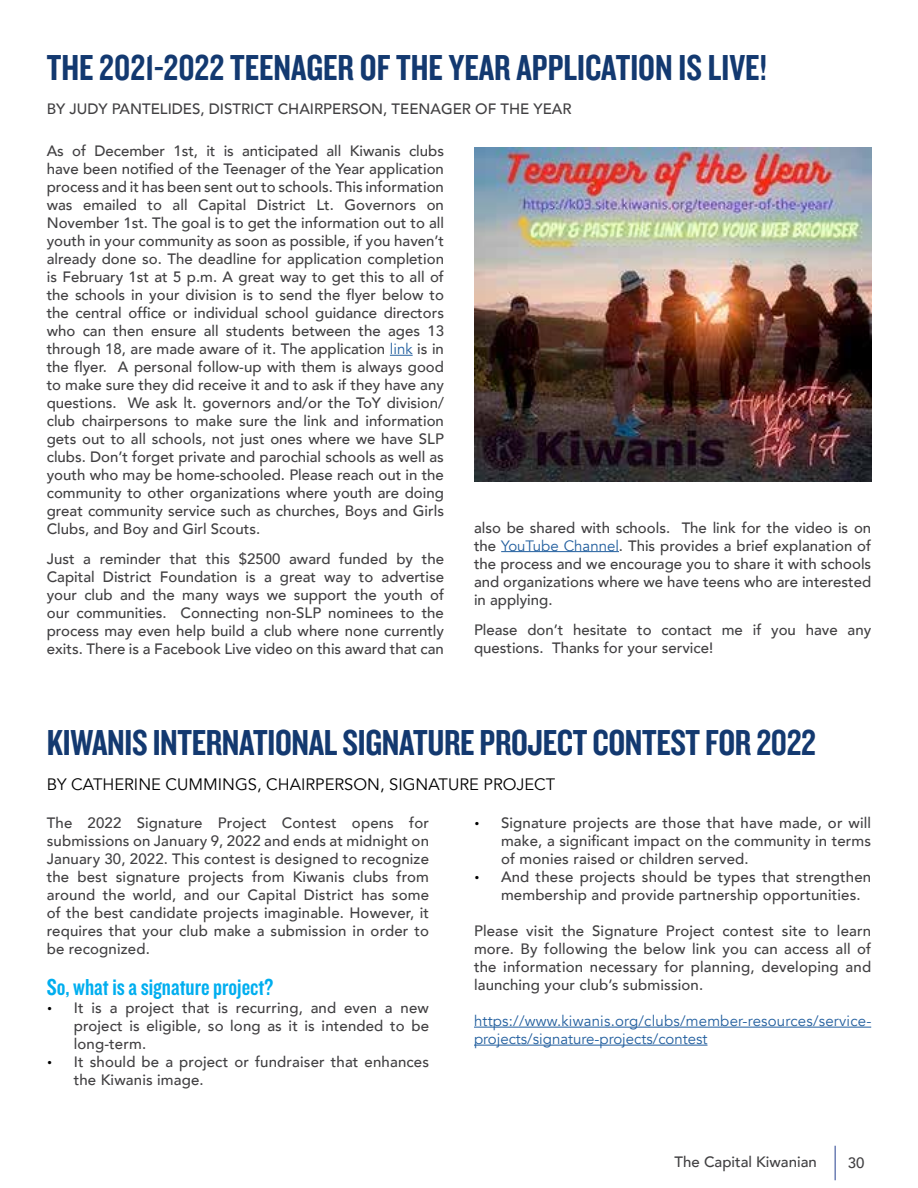
<style>
.page{position:relative;width:918px;height:1188px;background:#fff}
.page>*{position:absolute;margin:0;border:0;box-sizing:border-box;transform-origin:0 0}
.t1{font:37.5px "Knockout HTF49 Liteweight";letter-spacing:-.01em;color:#133970}
.t2{font:24px "Knockout HTF49 Liteweight";color:#00aeef}
.t3{font:16.5px "Avenir";color:#000}
.t4{font:500 15px/18px "Avenir";letter-spacing:.01em;color:#414042;text-align:justify}
.t5{font:15px/18px "Avenir";letter-spacing:.015em;color:#215e9e}
.s1{font-weight:400;color:#215e9e}
.s2{font-family:"Azo Sans";font-weight:400;color:#000}
</style>
<div class="page">
<hr style="left:835px;top:1146px;width:1px;height:34px;background:#25408f">
<svg style="left:390px;top:355px;width:23px;height:1px"></svg>
<img style="left:474px;top:148px;width:397px;height:333px">
<hr style="left:501px;top:551px;width:118px;height:1px;background:#215e9e">
<hr style="left:474px;top:1027px;width:397px;height:1px;background:#215e9e">
<hr style="left:474px;top:1045px;width:234px;height:1px;background:#215e9e">
<h1 class="t1" style="left:47px;top:48px;width:722px">THE 2021-2022 TEENAGER OF THE YEAR APPLICATION IS LIVE!</h1>
<p class="t4" style="left:47px;top:99px;width:526px">BY JUDY PANTELIDES, DISTRICT CHAIRPERSON, TEENAGER OF THE YEAR</p>
<p class="t4" style="left:47px;top:141px;width:399px">As of December 1st, it is anticipated all Kiwanis clubs have been notified of the Teenager of the Year application process and it has been sent out to schools. This information was emailed to all Capital District Lt. Governors on November 1st. The goal is to get the information out to all youth in your community as soon as possible, if you haven’t already done so. The deadline for application completion is February 1st at 5 p.m. A great way to get this to all of the schools in your division is to send the flyer below to the central office or individual school guidance directors who can then ensure all students between the ages 13 through 18, are made aware of it. The application <span class="s1">link</span> is in the flyer. A personal follow-up with them is always good to make sure they did receive it and to ask if they have any questions. We ask lt. governors and/or the ToY division/ club chairpersons to make sure the link and information gets out to all schools, not just ones where we have SLP clubs. Don’t forget private and parochial schools as well as youth who may be home-schooled. Please reach out in the community to other organizations where youth are doing great community service such as churches, Boys and Girls Clubs, and Boy and Girl Scouts.</p>
<p class="t4" style="left:47px;top:549px;width:399px">Just a reminder that this $2500 award funded by the Capital District Foundation is a great way to advertise your club and the many ways we support the youth of our communities. Connecting non-SLP nominees to the process may even help build a club where none currently exits. There is a Facebook Live video on this award that can</p>
<p class="t4" style="left:474px;top:517px;width:399px">also be shared with schools. The link for the video is on the <span class="s1">YouTube Channel</span>. This provides a brief explanation of the process and we encourage you to share it with schools and organizations where we have teens who are interested in applying.</p>
<p class="t4" style="left:474px;top:619px;width:399px">Please don’t hesitate to contact me if you have any questions. Thanks for your service!</p>
<h1 class="t1" style="left:47px;top:724px;width:771px">KIWANIS INTERNATIONAL SIGNATURE PROJECT CONTEST FOR 2022</h1>
<p class="t3" style="left:47px;top:774px;width:510px">BY CATHERINE CUMMINGS, CHAIRPERSON, SIGNATURE PROJECT</p>
<p class="t4" style="left:501px;top:813px;width:372px;text-indent:-27px"><span class="s2">•</span> Signature projects are those that have made, or will make, a significant impact on the community in terms of monies raised or children served.</p>
<p class="t4" style="left:501px;top:867px;width:372px;text-indent:-27px"><span class="s2">•</span> And these projects should be types that strengthen membership and provide partnership opportunities.</p>
<p class="t4" style="left:474px;top:921px;width:399px">Please visit the Signature Project contest site to learn more. By following the below link you can access all of the information necessary for planning, developing and launching your club’s submission.</p>
<p class="t5" style="left:474px;top:1012px;width:399px">https://www.kiwanis.org/clubs/member-resources/service&shy;projects/signature-projects/contest</p>
<p class="t4" style="left:47px;top:813px;width:384px">The 2022 Signature Project Contest opens for submissions on January 9, 2022 and ends at midnight on January 30, 2022. This contest is designed to recognize the best signature projects from Kiwanis clubs from around the world, and our Capital District has some of the best candidate projects imaginable. However, it requires that your club make a submission in order to be recognized.</p>
<h2 class="t2" style="left:47px;top:974px;width:228px">So, what is a signature project?</h2>
<p class="t4" style="left:74px;top:997px;width:357px;text-indent:-27px"><span class="s2">•</span> It is a project that is recurring, and even a new project is eligible, so long as it is intended to be long-term.</p>
<p class="t4" style="left:74px;top:1051px;width:357px;text-indent:-27px"><span class="s2">•</span> It should be a project or fundraiser that enhances the Kiwanis image.</p>
<p class="t4" style="left:675px;top:1152px;width:144px">The Capital Kiwanian</p>
<p class="t4" style="left:848px;top:1153px;width:18px">30</p>
</div>
